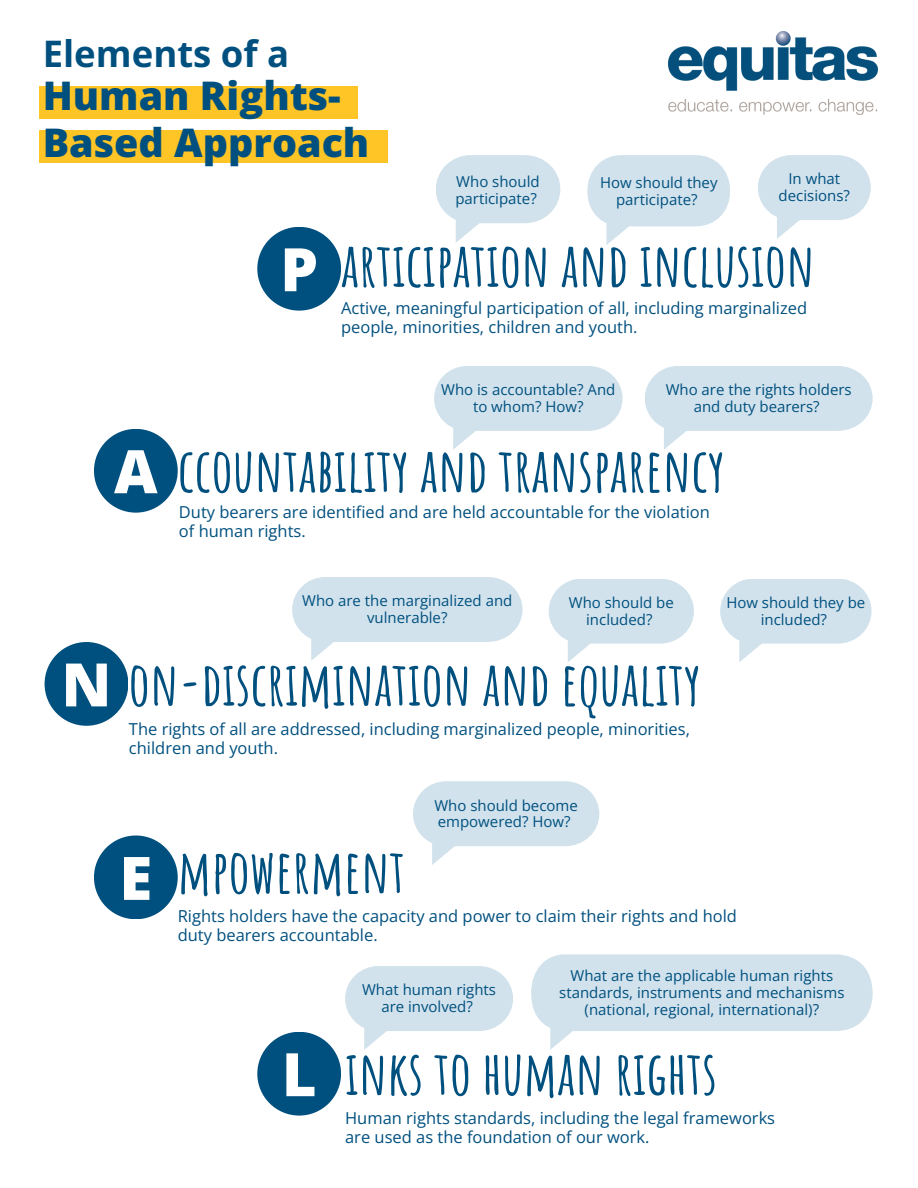
<style>
.page{position:relative;width:918px;height:1188px;background:#fff}
.page>*{position:absolute;margin:0;border:0;box-sizing:border-box;transform-origin:0 0}
.t1{font:700 60px "Amatic SC";color:#00507f}
.t2{font:800 60px "Open Sans";color:#fff}
.t3{font:800 39.45px/47.2px "Open Sans";color:#00507f}
.t4{font:700 36.6px "Open Sans";color:#00507f}
.t5{font:16.5px/19.2px "Open Sans";color:#00507f}
.t6{font:15px/16.8px "Open Sans";color:#00507f;text-align:center}
.s1{font-family:"Open Sans";font-weight:800;color:#fff}
</style>
<div class="page">
<div style="left:257px;top:227px;width:84px;height:84px;background:#00507f;border-radius:50%"></div>
<div style="left:39px;top:87px;width:319px;height:32px;background:#ffc425"></div>
<svg style="left:345px;top:966px;width:168px;height:65px;background:#d4e4ed"></svg>
<div style="left:531px;top:954px;width:342px;height:77px;background:#d1e2ec"></div>
<svg style="left:413px;top:781px;width:186px;height:65px;background:#d4e4ed"></svg>
<div style="left:292px;top:577px;width:231px;height:65px;background:#d1e2ec"></div>
<svg style="left:549px;top:579px;width:145px;height:65px;background:#d5e4ed"></svg>
<svg style="left:720px;top:579px;width:152px;height:65px;background:#d5e4ed"></svg>
<svg style="left:434px;top:366px;width:189px;height:65px;background:#d4e4ed"></svg>
<div style="left:645px;top:366px;width:228px;height:65px;background:#d1e2ec"></div>
<svg style="left:436px;top:155px;width:124px;height:68px;background:#d6e5ee"></svg>
<svg style="left:587px;top:155px;width:143px;height:71px;background:#d5e4ed"></svg>
<svg style="left:758px;top:155px;width:113px;height:65px;background:#d6e5ee"></svg>
<div style="left:39px;top:130px;width:349px;height:33px;background:#ffc425"></div>
<img style="left:669px;top:31px;width:208px;height:83px">
<div style="left:94px;top:429px;width:84px;height:84px;background:#00507f;border-radius:50%"></div>
<div style="left:45px;top:642px;width:83px;height:84px;background:#00507f;border-radius:50%"></div>
<div style="left:94px;top:835px;width:84px;height:84px;background:#00507f;border-radius:50%"></div>
<div style="left:257px;top:1032px;width:84px;height:84px;background:#00507f;border-radius:50%"></div>
<p class="t4" style="left:43px;top:28px;width:248px">Elements of a</p>
<p class="t3" style="left:43px;top:71px;width:328px">Human Rights-<br>Based Approach</p>
<p class="t6" style="left:455px;top:172px;width:86px;text-align:left">Who should participate?</p>
<p class="t6" style="left:600px;top:174px;width:119px">How should they participate?</p>
<p class="t6" style="left:779px;top:170px;width:73px">In what decisions?</p>
<p class="t2" style="left:280px;top:227px;width:39px">P</p>
<p class="t1" style="left:341px;top:226px;width:475px">ARTICIPATION AND INCLUSION</p>
<p class="t5" style="left:341px;top:298px;width:468px">Active, meaningful participation of all, including marginalized people, minorities, children and youth.</p>
<p class="t6" style="left:441px;top:381px;width:176px">Who is accountable? And to whom? How?</p>
<p class="t6" style="left:666px;top:381px;width:188px">Who are the rights holders and duty bearers?</p>
<p class="t1" style="left:114px;top:431px;width:613px"><span class="s1">A</span> CCOUNTABILITY AND TRANSPARENCY</p>
<p class="t5" style="left:179px;top:502px;width:532px">Duty bearers are identified and are held accountable for the violation of human rights.</p>
<p class="t6" style="left:302px;top:592px;width:212px">Who are the marginalized and vulnerable?</p>
<p class="t6" style="left:569px;top:594px;width:106px">Who should be included?</p>
<p class="t6" style="left:726px;top:594px;width:140px">How should they be included?</p>
<p class="t1" style="left:61px;top:645px;width:641px"><span class="s1">N</span> ON-DISCRIMINATION AND EQUALITY</p>
<p class="t5" style="left:129px;top:719px;width:563px">The rights of all are addressed, including marginalized people, minorities, children and youth.</p>
<p class="t2" style="left:119px;top:836px;width:34px">E</p>
<p class="t1" style="left:178px;top:832px;width:229px">MPOWERMENT</p>
<p class="t6" style="left:434px;top:796px;width:145px;text-align:left">Who should become empowered? How?</p>
<p class="t5" style="left:178px;top:906px;width:561px">Rights holders have the capacity and power to claim their rights and hold duty bearers accountable.</p>
<p class="t2" style="left:282px;top:1032px;width:36px">L</p>
<p class="t6" style="left:362px;top:981px;width:136px">What human rights are involved?</p>
<p class="t6" style="left:559px;top:967px;width:287px">What are the applicable human rights standards, instruments and mechanisms (national, regional, international)?</p>
<p class="t1" style="left:345px;top:1034px;width:373px">INKS TO HUMAN RIGHTS</p>
<p class="t5" style="left:345px;top:1108px;width:432px">Human rights standards, including the legal frameworks are used as the foundation of our work.</p>
</div>
